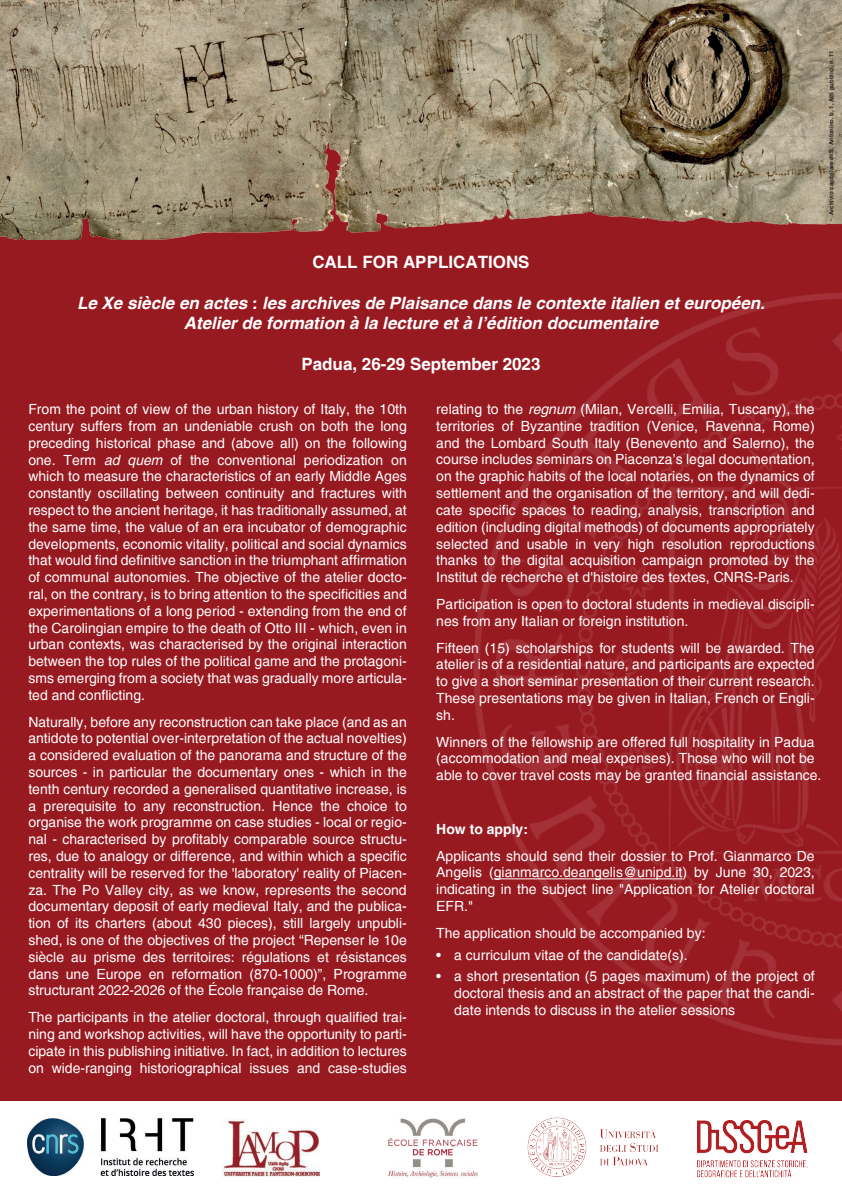
<style>
.page{position:relative;width:842px;height:1191px;background:#fff}
.page>*{position:absolute;margin:0;border:0;box-sizing:border-box;transform-origin:0 0}
.t1{font:italic 700 17px/20.4px "Helvetica";color:#fff;text-align:center}
.t2{font:700 17px "Helvetica";color:#fff}
.t3{font:14px/16.8px "Helvetica";color:#fff;text-align:justify}
.t4{font:700 14px "Helvetica";color:#fff}
.t5{font:700 6px "Helvetica";color:#231f20}
.s1{font-style:italic}
</style>
<div class="page">
<div style="left:0;top:239px;width:842px;height:862px;background:#981a21"></div>
<img style="left:473px;top:290px;width:369px;height:755px">
<img style="left:0;top:0;width:842px;height:239px">
<hr style="left:494px;top:878px;width:188px;height:1px;background:#fff">
<img style="left:27px;top:1119px;width:166px;height:56px">
<img style="left:388px;top:1118px;width:90px;height:60px">
<img style="left:697px;top:1120px;width:111px;height:58px">
<img style="left:223px;top:1119px;width:96px;height:57px">
<img style="left:527px;top:1117px;width:131px;height:60px">
<p class="t5" style="left:828px;top:215px;width:167px;rotate:-90deg">Archivio capitolare di S. Antonino, b. 1, Atti pubblici, n. 11</p>
<p class="t2" style="left:312px;top:251px;width:219px">CALL FOR APPLICATIONS</p>
<p class="t1" style="left:77px;top:292px;width:689px">Le Xe siècle en actes : les archives de Plaisance dans le contexte italien et européen.<br>Atelier de formation à la lecture et à l’édition documentaire</p>
<p class="t2" style="left:301px;top:353px;width:241px">Padua, 26-29 September 2023</p>
<p class="t3" style="left:28px;top:401px;width:380px">From the point of view of the urban history of Italy, the 10th century suffers from an undeniable crush on both the long preceding historical phase and (above all) on the following one. Term <span class="s1">ad quem</span> of the conventional periodization on which to measure the characteristics of an early Middle Ages constantly oscillating between continuity and fractures with respect to the ancient heritage, it has traditionally assumed, at the same time, the value of an era incubator of demographic developments, economic vitality, political and social dynamics that would find definitive sanction in the triumphant affirmation of communal autonomies. The objective of the atelier docto&shy;ral, on the contrary, is to bring attention to the specificities and experimentations of a long period - extending from the end of the Carolingian empire to the death of Otto III - which, even in urban contexts, was characterised by the original interaction between the top rules of the political game and the protagoni&shy;sms emerging from a society that was gradually more articula&shy;ted and conflicting.</p>
<p class="t3" style="left:28px;top:713px;width:380px">Naturally, before any reconstruction can take place (and as an antidote to potential over-interpretation of the actual novelties) a considered evaluation of the panorama and structure of the sources - in particular the documentary ones - which in the tenth century recorded a generalised quantitative increase, is a prerequisite to any reconstruction. Hence the choice to organise the work programme on case studies - local or regio&shy;nal - characterised by profitably comparable source structu&shy;res, due to analogy or difference, and within which a specific centrality will be reserved for the 'laboratory' reality of Piacen&shy;za. The Po Valley city, as we know, represents the second documentary deposit of early medieval Italy, and the publica&shy;tion of its charters (about 430 pieces), still largely unpubli&shy;shed, is one of the objectives of the project “Repenser le 10e siècle au prisme des territoires: régulations et résistances dans une Europe en reformation (870-1000)”, Programme structurant 2022-2026 of the École française de Rome.</p>
<p class="t3" style="left:28px;top:1009px;width:380px">The participants in the atelier doctoral, through qualified trai&shy;ning and workshop activities, will have the opportunity to parti&shy;cipate in this publishing initiative. In fact, in addition to lectures on wide-ranging historiographical issues and case-studies</p>
<p class="t3" style="left:436px;top:401px;width:380px">relating to the <span class="s1">regnum</span> (Milan, Vercelli, Emilia, Tuscany), the territories of Byzantine tradition (Venice, Ravenna, Rome) and the Lombard South Italy (Benevento and Salerno), the course includes seminars on Piacenza’s legal documentation, on the graphic habits of the local notaries, on the dynamics of settlement and the organisation of the territory, and will dedi&shy;cate specific spaces to reading, analysis, transcription and edition (including digital methods) of documents appropriately selected and usable in very high resolution reproductions thanks to the digital acquisition campaign promoted by the Institut de recherche et d'histoire des textes, CNRS-Paris.</p>
<p class="t3" style="left:436px;top:596px;width:380px">Participation is open to doctoral students in medieval discipli&shy;nes from any Italian or foreign institution.</p>
<p class="t3" style="left:436px;top:639px;width:380px">Fifteen (15) scholarships for students will be awarded. The atelier is of a residential nature, and participants are expected to give a short seminar presentation of their current research.<br>These presentations may be given in Italian, French or Engli&shy;sh.</p>
<p class="t3" style="left:436px;top:733px;width:387px;text-align:left">Winners of the fellowship are offered full hospitality in Padua (accommodation and meal expenses). Those who will not be able to cover travel costs may be granted financial assistance.</p>
<p class="t4" style="left:436px;top:820px;width:93px">How to apply:</p>
<p class="t3" style="left:436px;top:847px;width:380px">Applicants should send their dossier to Prof. Gianmarco De Angelis (gianmarco.deangelis@unipd.it) by June 30, 2023, indicating in the subject line "Application for Atelier doctoral EFR."</p>
<p class="t3" style="left:436px;top:924px;width:271px">The application should be accompanied by:</p>
<p class="t3" style="left:436px;top:946px;width:253px">• a curriculum vitae of the candidate(s).</p>
<p class="t3" style="left:454px;top:968px;width:362px;text-indent:-18px">• a short presentation (5 pages maximum) of the project of doctoral thesis and an abstract of the paper that the candi&shy;date intends to discuss in the atelier sessions</p>
</div>
